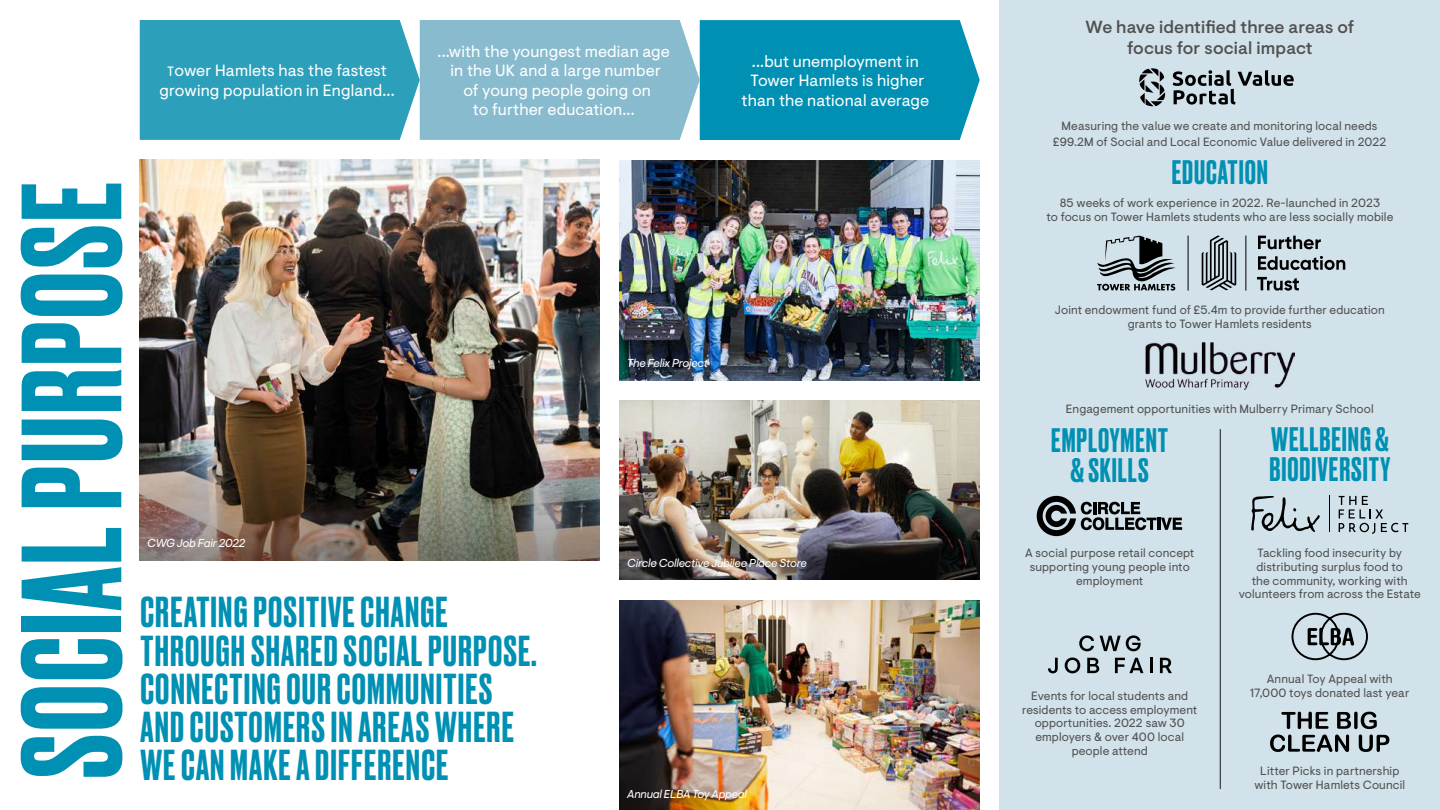
<style>
.page{position:relative;width:1440px;height:810px;background:#fff}
.page>*{position:absolute;margin:0;border:0;box-sizing:border-box;transform-origin:0 0}
.t1{font:500 134.02px "Druk";letter-spacing:.02em;color:#0090b3}
.t2{font:500 40.72px/38.2px "Druk";letter-spacing:.03em;color:#0090b3}
.t3{font:500 32.03px/30px "Druk";letter-spacing:.03em;color:#0090b3;text-align:center}
.t4{font:500 17.48px/21px "Visuelt";letter-spacing:.01em;color:#515151;text-align:center}
.t5{font:16.27px/19.5px "Visuelt";letter-spacing:.01em;color:#fff;text-align:center}
.t6{font:12px/13.7px "Visuelt";letter-spacing:.01em;color:#515151;text-align:center}
.t7{font:italic 11.48px "Visuelt";letter-spacing:-.02em;color:#fff}
.s1{font-size:13.5px}
</style>
<div class="page">
<div style="left:1000px;top:0;width:440px;height:810px;background:#d2e2ea"></div>
<svg style="left:1291px;top:612px;width:77px;height:49px"></svg>
<svg style="left:1339px;top:496px;width:69px;height:38px"></svg>
<svg style="left:1251px;top:496px;width:69px;height:36px"></svg>
<hr style="left:1329px;top:496px;width:1px;height:36px;background:#000">
<svg style="left:1281px;top:712px;width:48px;height:17px"></svg>
<svg style="left:1337px;top:712px;width:40px;height:17px"></svg>
<svg style="left:1270px;top:735px;width:79px;height:17px"></svg>
<svg style="left:1359px;top:735px;width:30px;height:17px"></svg>
<svg style="left:1173px;top:70px;width:121px;height:35px"></svg>
<svg style="left:1139px;top:68px;width:26px;height:38px"></svg>
<svg style="left:1037px;top:496px;width:145px;height:40px"></svg>
<svg style="left:1079px;top:635px;width:15px;height:16px"></svg>
<svg style="left:1100px;top:635px;width:41px;height:16px"></svg>
<svg style="left:1048px;top:658px;width:10px;height:15px"></svg>
<svg style="left:1065px;top:657px;width:15px;height:16px"></svg>
<svg style="left:1087px;top:658px;width:12px;height:15px"></svg>
<svg style="left:1115px;top:658px;width:28px;height:15px"></svg>
<hr style="left:1150px;top:658px;width:3px;height:15px;background:#000">
<svg style="left:1160px;top:658px;width:12px;height:15px"></svg>
<img style="left:1145px;top:342px;width:149px;height:48px">
<svg style="left:140px;top:20px;width:840px;height:120px;background:#41a6c0"></svg>
<img style="left:620px;top:160px;width:360px;height:220px">
<img style="left:620px;top:600px;width:360px;height:210px">
<img style="left:140px;top:160px;width:460px;height:275px">
<img style="left:620px;top:400px;width:360px;height:180px">
<img style="left:140px;top:435px;width:460px;height:125px">
<svg style="left:1097px;top:236px;width:79px;height:55px"></svg>
<svg style="left:1258px;top:236px;width:63px;height:13px"></svg>
<svg style="left:1258px;top:256px;width:87px;height:14px"></svg>
<svg style="left:1257px;top:277px;width:42px;height:14px"></svg>
<hr style="left:1188px;top:236px;width:1px;height:55px;background:#000">
<svg style="left:1202px;top:236px;width:34px;height:54px"></svg>
<hr style="left:1246px;top:236px;width:1px;height:55px;background:#000">
<hr style="left:1220px;top:429px;width:1px;height:360px;background:#0d1729">
<h3 class="t5" style="left:160px;top:61px;width:237px"><span class="s1">T</span>ower Hamlets has the fastest growing population in England...</h3>
<h3 class="t5" style="left:438px;top:42px;width:234px">...with the youngest median age in the UK and a large number<br>of young people going on<br>to further education...</h3>
<h3 class="t5" style="left:742px;top:52px;width:189px">...but unemployment in<br>Tower Hamlets is higher than the national average</h3>
<h1 class="t1" style="left:-20px;top:779px;width:598px;rotate:-90deg">SOCIAL PURPOSE</h1>
<p class="t7" style="left:147px;top:536px;width:100px">CWG Job Fair 2022</p>
<h2 class="t2" style="left:140px;top:591px;width:398px">CREATING POSITIVE CHANGE<br>THROUGH SHARED SOCIAL PURPOSE.<br>CONNECTING OUR COMMUNITIES<br>AND CUSTOMERS IN AREAS WHERE<br>WE CAN MAKE A DIFFERENCE</h2>
<p class="t7" style="left:627px;top:356px;width:82px">The Felix Project</p>
<p class="t7" style="left:627px;top:556px;width:181px">Circle Collective Jubilee Place Store</p>
<p class="t7" style="left:627px;top:787px;width:121px">Annual ELBA Toy Appeal</p>
<h3 class="t4" style="left:1086px;top:17px;width:270px">We have identified three areas of focus for social impact</h3>
<p class="t6" style="left:1053px;top:118px;width:335px;line-height:16.3px">Measuring the value we create and monitoring local needs £99.2M of Social and Local Economic Value delivered in 2022</p>
<h3 class="t3" style="left:1172px;top:156px;width:98px">EDUCATION</h3>
<p class="t6" style="left:1047px;top:197px;width:348px">85 weeks of work experience in 2022. Re-launched in 2023<br>to focus on Tower Hamlets students who are less socially mobile</p>
<p class="t6" style="left:1055px;top:303px;width:331px">Joint endowment fund of £5.4m to provide further education grants to Tower Hamlets residents</p>
<p class="t6" style="left:1066px;top:402px;width:309px">Engagement opportunities with Mulberry Primary School</p>
<h3 class="t3" style="left:1051px;top:423px;width:118px">EMPLOYMENT &amp; SKILLS</h3>
<h3 class="t3" style="left:1269px;top:423px;width:122px;text-align:left">WELLBEING &amp;<br>BIODIVERSITY</h3>
<p class="t6" style="left:1025px;top:547px;width:171px">A social purpose retail concept supporting young people into employment</p>
<p class="t6" style="left:1022px;top:689px;width:177px">Events for local students and residents to access employment opportunities. 2022 saw 30 employers &amp; over 400 local people attend</p>
<p class="t6" style="left:1239px;top:547px;width:183px">Tackling food insecurity by distributing surplus food to<br>the community, working with volunteers from across the Estate</p>
<p class="t6" style="left:1250px;top:673px;width:161px">Annual Toy Appeal with<br>17,000 toys donated last year</p>
<p class="t6" style="left:1254px;top:765px;width:152px">Litter Picks in partnership with Tower Hamlets Council</p>
</div>
